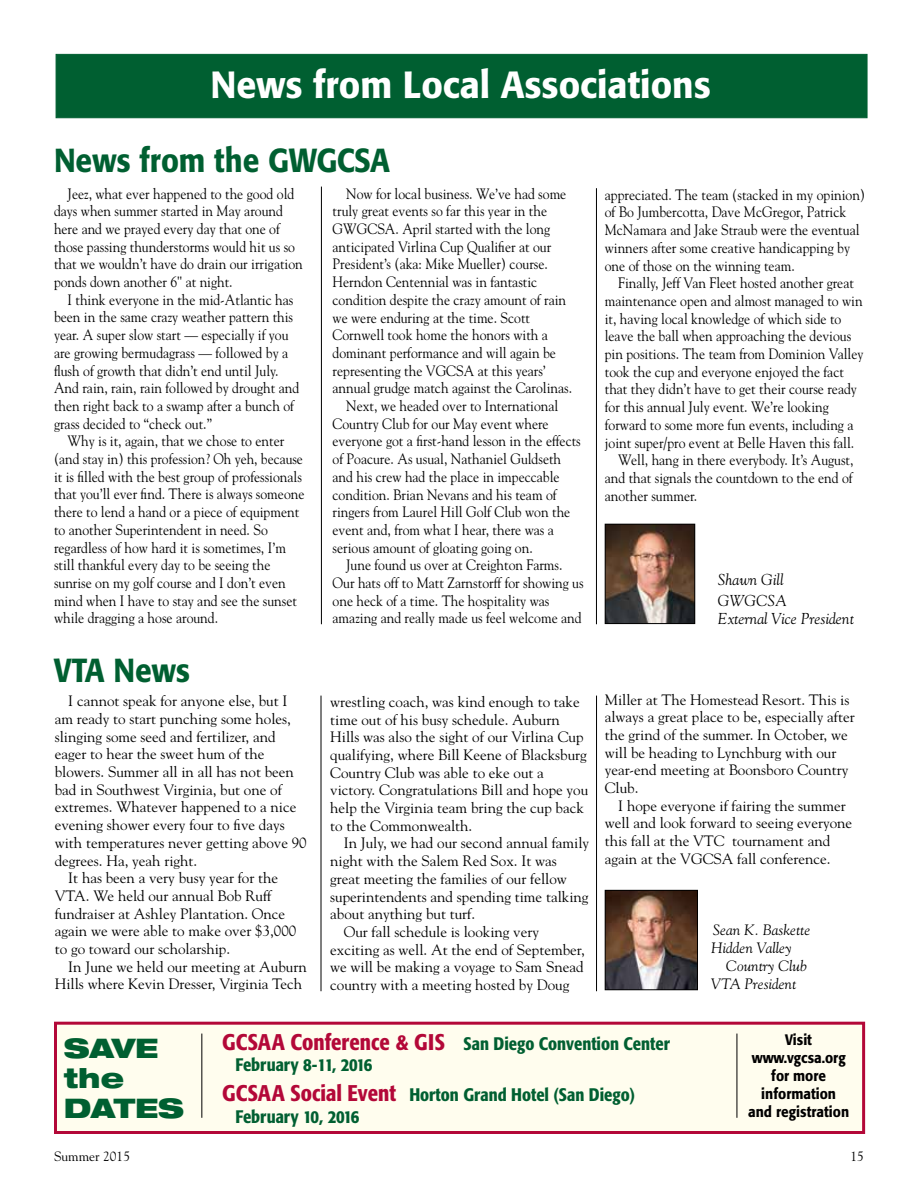
<style>
.page{position:relative;width:918px;height:1188px;background:#fff}
.page>*{position:absolute;margin:0;border:0;box-sizing:border-box;transform-origin:0 0}
.t1{font:500 37.5px "Formata";color:#fff;scale:.95 1}
.t2{font:500 33px "Formata";color:#005f31;scale:.9 1}
.t3{font:900 expanded 27px/30px "Helvetica Neue";color:#005f31}
.t4{font:500 condensed 18px/21.6px "Formata";color:#005f31}
.t5{font:italic 15.75px/21px "Goudy";color:#000}
.t6{font:15px/17.7px "Goudy";color:#000;scale:.91 1}
.t7{font:15px/17.7px "Goudy";color:#000}
.t8{font:500 15px/18px "Formata";color:#000;text-align:center;scale:.9 1}
.t9{font:italic 15px/18px "Goudy";color:#000}
.t10{font:13.5px "Goudy";color:#000}
.s1{font-family:"Palatino Linotype"}
.s2{font-size:22.5px;color:#b30838}
</style>
<div class="page">
<div style="left:56px;top:54px;width:811px;height:64px;background:#005f31;border:1px solid #005f31"></div>
<hr style="left:321px;top:187px;width:1px;height:437px;background:#000">
<hr style="left:596px;top:188px;width:1px;height:436px;background:#000">
<img style="left:607px;top:526px;width:86px;height:96px">
<div style="left:605px;top:524px;width:90px;height:100px;border:1px solid #000"></div>
<hr style="left:321px;top:696px;width:1px;height:295px;background:#000">
<hr style="left:596px;top:696px;width:1px;height:295px;background:#000">
<img style="left:607px;top:892px;width:89px;height:96px">
<div style="left:605px;top:890px;width:93px;height:100px;border:1px solid #000"></div>
<div style="left:54px;top:1022px;width:811px;height:112px;background:#fffdee;border:3px solid #b30838"></div>
<hr style="left:201px;top:1034px;width:1px;height:84px;background:#000">
<hr style="left:737px;top:1034px;width:1px;height:84px;background:#000">
<h1 class="t1" style="left:211px;top:61px;width:528px">News from Local Associations</h1>
<h2 class="t2" style="left:54px;top:140px;width:375px">News from the GWGCSA</h2>
<p class="t6" style="left:54px;top:184px;width:275px;text-indent:13px">Jeez, what ever happened to the good old days when summer started in May around here and we prayed every day that one of those passing thunderstorms would hit us so that we wouldn’t have do drain our irrigation ponds down another 6<span class="s1">"</span> at night.</p>
<p class="t6" style="left:54px;top:290px;width:271px;text-indent:13px">I think everyone in the mid-Atlantic has been in the same crazy weather pattern this year. A super slow start — especially if you are growing bermudagrass — followed by a flush of growth that didn’t end until July.<br>And rain, rain, rain followed by drought and then right back to a swamp after a bunch of grass decided to “check out.”</p>
<p class="t6" style="left:54px;top:432px;width:277px;text-indent:14px">Why is it, again, that we chose to enter (and stay in) this profession? Oh yeh, because it is filled with the best group of professionals that you’ll ever find. There is always someone there to lend a hand or a piece of equipment to another Superintendent in need. So regardless of how hard it is sometimes, I’m still thankful every day to be seeing the sunrise on my golf course and I don’t even mind when I have to stay and see the sunset while dragging a hose around.</p>
<p class="t6" style="left:346px;top:184px;width:244px">Now for local business. We’ve had some</p>
<p class="t6" style="left:333px;top:202px;width:237px">truly great events so far this year in the</p>
<p class="t6" style="left:333px;top:220px;width:241px">GWGCSA. April started with the long</p>
<p class="t6" style="left:333px;top:237px;width:242px">anticipated Virlina Cup Qualifier at our</p>
<p class="t6" style="left:333px;top:255px;width:238px">President’s (aka: Mike Mueller) course.</p>
<p class="t6" style="left:333px;top:273px;width:226px">Herndon Centennial was in fantastic</p>
<p class="t6" style="left:333px;top:290px;width:258px">condition despite the crazy amount of rain</p>
<p class="t6" style="left:333px;top:308px;width:219px">we were enduring at the time. Scott</p>
<p class="t6" style="left:333px;top:326px;width:238px">Cornwell took home the honors with a</p>
<p class="t6" style="left:333px;top:343px;width:247px">dominant performance and will again be</p>
<p class="t6" style="left:333px;top:361px;width:236px">representing the VGCSA at this years’</p>
<p class="t6" style="left:333px;top:379px;width:265px">annual grudge match against the Carolinas.</p>
<p class="t6" style="left:346px;top:397px;width:235px">Next, we headed over to International</p>
<p class="t6" style="left:333px;top:414px;width:239px">Country Club for our May event where</p>
<p class="t6" style="left:333px;top:432px;width:274px">everyone got a first-hand lesson in the effects</p>
<p class="t6" style="left:333px;top:450px;width:253px">of Poacure. As usual, Nathaniel Guldseth</p>
<p class="t6" style="left:333px;top:467px;width:251px">and his crew had the place in impeccable</p>
<p class="t6" style="left:333px;top:485px;width:248px">condition. Brian Nevans and his team of</p>
<p class="t6" style="left:333px;top:503px;width:263px">ringers from Laurel Hill Golf Club won the</p>
<p class="t6" style="left:333px;top:520px;width:245px">event and, from what I hear, there was a</p>
<p class="t6" style="left:333px;top:538px;width:221px">serious amount of gloating going on.</p>
<p class="t6" style="left:346px;top:556px;width:239px">June found us over at Creighton Farms.</p>
<p class="t6" style="left:333px;top:574px;width:277px">Our hats off to Matt Zarnstorff for showing us</p>
<p class="t6" style="left:333px;top:591px;width:240px">one heck of a time. The hospitality was</p>
<p class="t6" style="left:333px;top:609px;width:275px">amazing and really made us feel welcome and</p>
<h2 class="t2" style="left:54px;top:650px;width:153px">VTA News</h2>
<p class="t7" style="left:68px;top:692px;width:221px">I cannot speak for anyone else, but I</p>
<p class="t7" style="left:55px;top:709px;width:238px">am ready to start punching some holes,</p>
<p class="t7" style="left:55px;top:727px;width:222px">slinging some seed and fertilizer, and</p>
<p class="t7" style="left:55px;top:745px;width:211px">eager to hear the sweet hum of the</p>
<p class="t7" style="left:55px;top:763px;width:241px">blowers. Summer all in all has not been</p>
<p class="t7" style="left:55px;top:780px;width:229px">bad in Southwest Virginia, but one of</p>
<p class="t7" style="left:55px;top:798px;width:243px">extremes. Whatever happened to a nice</p>
<p class="t7" style="left:55px;top:816px;width:231px">evening shower every four to five days</p>
<p class="t7" style="left:55px;top:833px;width:254px">with temperatures never getting above 90</p>
<p class="t7" style="left:55px;top:851px;width:144px">degrees. Ha, yeah right.</p>
<p class="t7" style="left:68px;top:869px;width:211px">It has been a very busy year for the</p>
<p class="t7" style="left:55px;top:886px;width:218px">VTA. We held our annual Bob Ruff</p>
<p class="t7" style="left:55px;top:904px;width:232px">fundraiser at Ashley Plantation. Once</p>
<p class="t7" style="left:55px;top:922px;width:243px">again we were able to make over $3,000</p>
<p class="t7" style="left:55px;top:940px;width:177px">to go toward our scholarship.</p>
<p class="t7" style="left:68px;top:957px;width:240px">In June we held our meeting at Auburn</p>
<p class="t7" style="left:55px;top:975px;width:249px">Hills where Kevin Dresser, Virginia Tech</p>
<p class="t7" style="left:330px;top:692px;width:260px">wrestling coach, was kind enough to take time out of his busy schedule. Auburn Hills was also the sight of our Virlina Cup qualifying, where Bill Keene of Blacksburg Country Club was able to eke out a victory. Congratulations Bill and hope you help the Virginia team bring the cup back to the Commonwealth.</p>
<p class="t7" style="left:344px;top:834px;width:247px">In July, we had our second annual family</p>
<p class="t7" style="left:330px;top:852px;width:228px">night with the Salem Red Sox. It was</p>
<p class="t7" style="left:330px;top:869px;width:238px">great meeting the families of our fellow</p>
<p class="t7" style="left:330px;top:887px;width:260px">superintendents and spending time talking</p>
<p class="t7" style="left:330px;top:905px;width:146px">about anything but turf.</p>
<p class="t7" style="left:344px;top:922px;width:197px">Our fall schedule is looking very</p>
<p class="t7" style="left:330px;top:940px;width:256px">exciting as well. At the end of September,</p>
<p class="t7" style="left:330px;top:958px;width:255px">we will be making a voyage to Sam Snead</p>
<p class="t7" style="left:330px;top:976px;width:241px">country with a meeting hosted by Doug</p>
<p class="t6" style="left:605px;top:185px;width:288px">appreciated. The team (stacked in my opinion) of Bo Jumbercotta, Dave McGregor, Patrick McNamara and Jake Straub were the eventual winners after some creative handicapping by one of those on the winning team.</p>
<p class="t6" style="left:618px;top:274px;width:260px">Finally, Jeff Van Fleet hosted another great</p>
<p class="t6" style="left:605px;top:291px;width:285px">maintenance open and almost managed to win</p>
<p class="t6" style="left:605px;top:309px;width:261px">it, having local knowledge of which side to</p>
<p class="t6" style="left:605px;top:327px;width:272px">leave the ball when approaching the devious</p>
<p class="t6" style="left:605px;top:345px;width:286px">pin positions. The team from Dominion Valley</p>
<p class="t6" style="left:605px;top:362px;width:264px">took the cup and everyone enjoyed the fact</p>
<p class="t6" style="left:605px;top:380px;width:279px">that they didn’t have to get their course ready</p>
<p class="t6" style="left:605px;top:398px;width:248px">for this annual July event. We’re looking</p>
<p class="t6" style="left:605px;top:415px;width:275px">forward to some more fun events, including a</p>
<p class="t6" style="left:605px;top:433px;width:276px">joint super/pro event at Belle Haven this fall.</p>
<p class="t6" style="left:618px;top:451px;width:260px">Well, hang in there everybody. It’s August,</p>
<p class="t6" style="left:605px;top:468px;width:274px">and that signals the countdown to the end of</p>
<p class="t6" style="left:605px;top:486px;width:103px">another summer.</p>
<p class="t5" style="left:718px;top:568px;width:70px">Shawn Gill<br>GWGCSA</p>
<p class="t5" style="left:718px;top:607px;width:138px">External Vice President</p>
<p class="t7" style="left:605px;top:690px;width:251px">Miller at The Homestead Resort. This is always a great place to be, especially after the grind of the summer. In October, we will be heading to Lynchburg with our year-end meeting at Boonsboro Country Club.</p>
<p class="t7" style="left:605px;top:796px;width:249px;text-indent:14px">I hope everyone if fairing the summer well and look forward to seeing everyone this fall at the VTC tournament and again at the VGCSA fall conference.</p>
<p class="t9" style="left:711px;top:921px;width:100px">Sean K. Baskette<br>Hidden Valley</p>
<p class="t9" style="left:711px;top:957px;width:97px;text-indent:15px">Country Club<br>VTA President</p>
<p class="t4" style="left:236px;top:1033px;width:436px;text-indent:-13px"><span class="s2">GCSAA Conference &amp; GIS</span> San Diego Convention Center<br>February 8-11, 2016</p>
<p class="t4" style="left:236px;top:1084px;width:401px;text-indent:-14px"><span class="s2">GCSAA Social Event</span> Horton Grand Hotel (San Diego)<br>February 10, 2016</p>
<h3 class="t3" style="left:64px;top:1032px;width:122px">SAVE the<br>DATES</h3>
<p class="t8" style="left:748px;top:1031px;width:114px">Visit www.vgcsa.org for more information and registration</p>
<p class="t10" style="left:54px;top:1148px;width:78px">Summer 2015</p>
<p class="t10" style="left:850px;top:1148px;width:15px">15</p>
</div>
